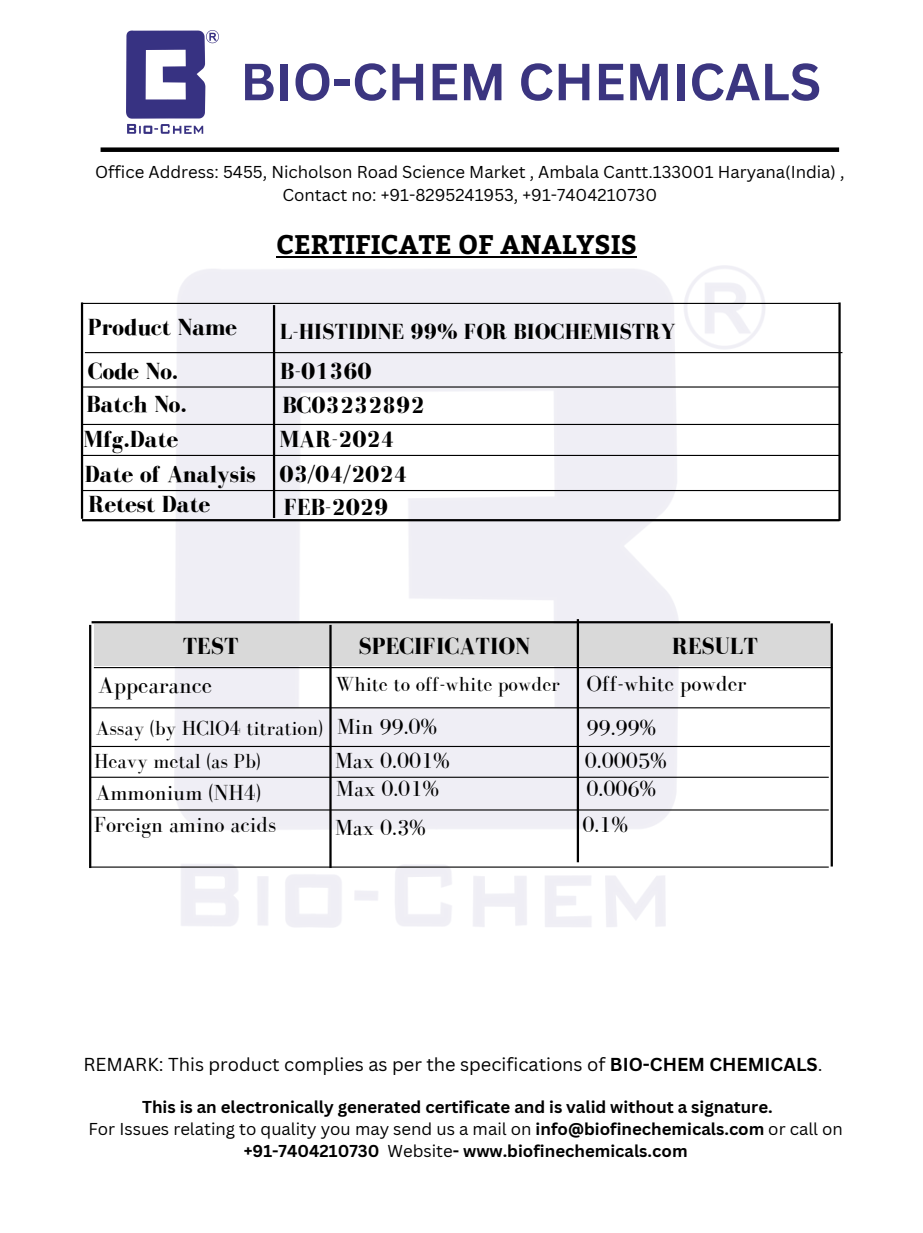
<style>
.page{position:relative;width:923px;height:1233px;background:#fff}
.page>*{position:absolute;margin:0;border:0;box-sizing:border-box;transform-origin:0 0}
.t1{font:700 51px "Canva Sans";color:#3b3580}
.t2{font:700 26.85px "Bitter";color:#000}
.t3{font:700 24px "Bodoni FLF";color:#000}
.t4{font:24px "Bodoni FLF";color:#000}
.t5{font:22.5px "Bodoni FLF";color:#000}
.t6{font:700 22.5px "Bodoni FLF";color:#000}
.t7{font:21px "Bodoni FLF";color:#000}
.t8{font:18.3px "Canva Sans";color:#000}
.t9{font:700 16.8px/22.5px "Canva Sans";color:#000;text-align:center}
.t10{font:16.8px/22.5px "Canva Sans";color:#000;text-align:center}
.s1{font-weight:700}
.s2{font-weight:400}
</style>
<div class="page">
<img style="left:174px;top:266px;width:591px;height:661px">
<div style="left:101px;top:147px;width:738px;height:5px;background:#000"></div>
<img style="left:126px;top:30px;width:92px;height:104px">
<hr style="left:276px;top:256px;width:361px;height:2px;background:#000">
<hr style="left:94px;top:667px;width:738px;height:1px;background:#000">
<hr style="left:91px;top:707px;width:738px;height:1px;background:#000">
<hr style="left:92px;top:621px;width:738px;height:2px;background:#000">
<div style="left:94px;top:625px;width:736px;height:41px;background:#d9d9d9"></div>
<hr style="left:89px;top:625px;width:2px;height:243px;background:#000">
<hr style="left:91px;top:746px;width:738px;height:1px;background:#000">
<hr style="left:90px;top:777px;width:738px;height:1px;background:#000">
<hr style="left:90px;top:809px;width:738px;height:2px;background:#000">
<hr style="left:90px;top:867px;width:738px;height:1px;background:#000">
<hr style="left:329px;top:625px;width:2px;height:243px;background:#000">
<hr style="left:576px;top:619px;width:3px;height:243px;background:#000">
<hr style="left:830px;top:623px;width:2px;height:244px;background:#000">
<hr style="left:85px;top:352px;width:757px;height:1px;background:#000">
<hr style="left:82px;top:386px;width:757px;height:2px;background:#000">
<hr style="left:82px;top:424px;width:757px;height:1px;background:#000">
<hr style="left:82px;top:455px;width:757px;height:1px;background:#000">
<hr style="left:82px;top:490px;width:757px;height:1px;background:#000">
<hr style="left:82px;top:519px;width:757px;height:2px;background:#000">
<hr style="left:81px;top:302px;width:2px;height:217px;background:#000">
<hr style="left:273px;top:305px;width:2px;height:213px;background:#000">
<hr style="left:838px;top:302px;width:2px;height:219px;background:#000">
<hr style="left:82px;top:303px;width:757px;height:1px;background:#000">
<p class="t1" style="left:240px;top:46px;width:582px">BIO-CHEM CHEMICALS</p>
<h3 class="t10" style="left:95px;top:160px;width:751px">Office Address: 5455, Nicholson Road Science Market , Ambala Cantt.133001 Haryana(India) ,<br>Contact no: +91-8295241953, +91-7404210730</h3>
<h3 class="t2" style="left:276px;top:225px;width:362px">CERTIFICATE OF ANALYSIS</h3>
<h4 class="t3" style="left:88px;top:314px;width:151px">Product Name</h4>
<h3 class="t3" style="left:88px;top:358px;width:92px">Code No.</h3>
<h3 class="t3" style="left:87px;top:391px;width:102px">Batch No.</h3>
<h3 class="t3" style="left:83px;top:426px;width:96px">Mfg.Date</h3>
<h4 class="t3" style="left:85px;top:461px;width:172px">Date of Analysis</h4>
<h4 class="t3" style="left:89px;top:491px;width:123px">Retest Date</h4>
<h5 class="t6" style="left:280px;top:319px;width:397px">L-HISTIDINE 99% FOR BIOCHEMISTRY</h5>
<h5 class="t3" style="left:280px;top:358px;width:93px">B-01360</h5>
<h4 class="t3" style="left:282px;top:392px;width:144px">BC03232892</h4>
<h4 class="t3" style="left:279px;top:426px;width:117px">MAR-2024</h4>
<p class="t3" style="left:279px;top:461px;width:130px">03/04/2024</p>
<h6 class="t3" style="left:284px;top:494px;width:106px">FEB-2029</h6>
<h3 class="t3" style="left:183px;top:633px;width:57px">TEST</h3>
<h4 class="t3" style="left:358px;top:633px;width:173px">SPECIFICATION</h4>
<h3 class="t3" style="left:672px;top:633px;width:87px">RESULT</h3>
<h5 class="t4" style="left:98px;top:672px;width:115px">Appearance</h5>
<h4 class="t5" style="left:586px;top:671px;width:161px">Off-white powder</h4>
<h4 class="t7" style="left:96px;top:717px;width:229px">Assay (by HClO4 titration)</h4>
<h4 class="t7" style="left:94px;top:750px;width:168px">Heavy metal (as Pb)</h4>
<h4 class="t5" style="left:96px;top:780px;width:167px">Ammonium (NH4)</h4>
<h4 class="t5" style="left:94px;top:813px;width:184px">Foreign amino acids</h4>
<h4 class="t7" style="left:335px;top:673px;width:226px">White to off-white powder</h4>
<h4 class="t5" style="left:337px;top:715px;width:102px">Min 99.0%</h4>
<h4 class="t5" style="left:586px;top:715px;width:71px">99.99%</h4>
<h4 class="t5" style="left:585px;top:748px;width:83px">0.0005%</h4>
<h3 class="t5" style="left:335px;top:748px;width:117px">Max 0.001%</h3>
<h4 class="t5" style="left:336px;top:777px;width:104px">Max 0.01%</h4>
<h4 class="t5" style="left:335px;top:815px;width:92px">Max 0.3%</h4>
<h4 class="t5" style="left:586px;top:777px;width:71px">0.006%</h4>
<h4 class="t5" style="left:582px;top:813px;width:47px">0.1%</h4>
<p class="t8" style="left:83px;top:1052px;width:740px">REMARK: This product complies as per the specifications of <span class="s1">BIO-CHEM CHEMICALS</span>.</p>
<h1 class="t9" style="left:142px;top:1096px;width:632px">This is an electronically generated certificate and is valid without a signature.</h1>
<p class="t9" style="left:88px;top:1117px;width:755px"><span class="s2">For Issues relating to quality you may send us a mail on</span> info@biofinechemicals.com <span class="s2">or call on </span>+91-7404210730 <span class="s2">Website</span>- www.biofinechemicals.com</p>
</div>
